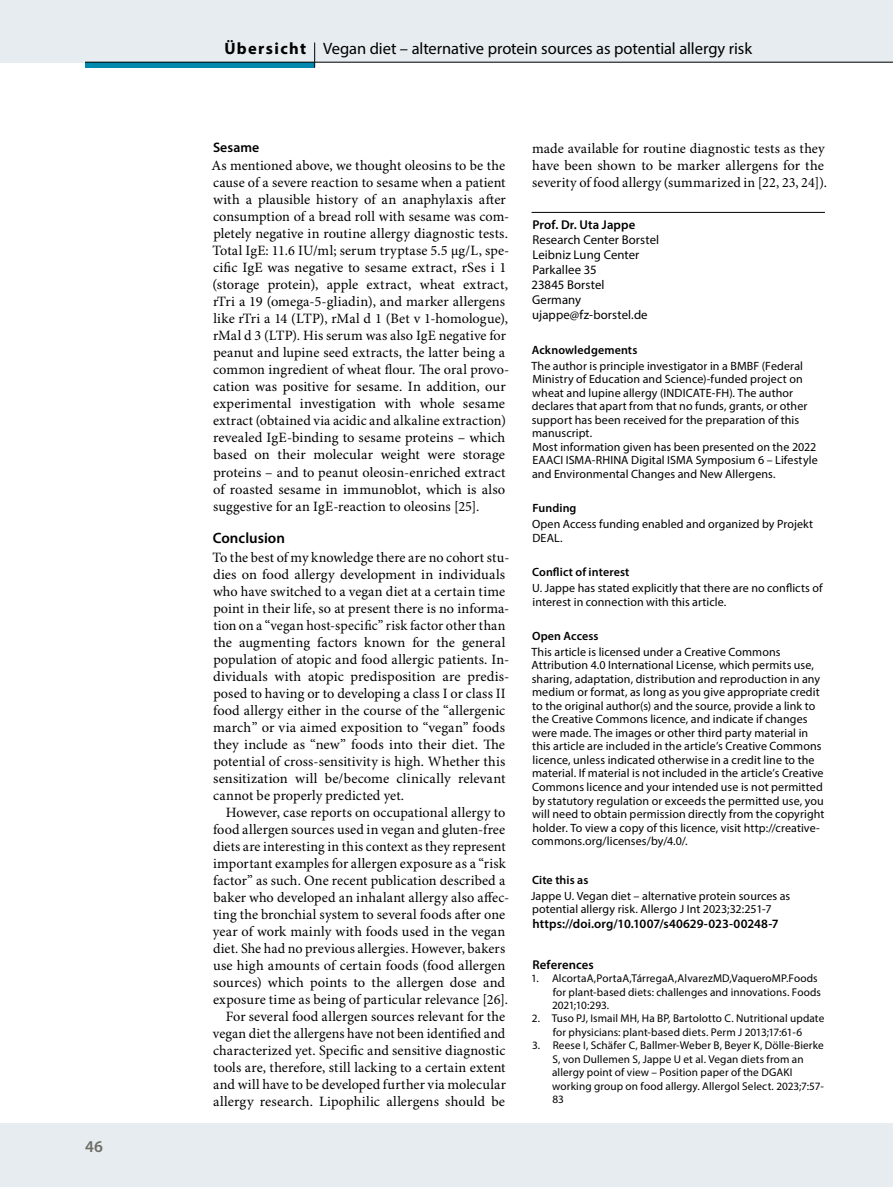
<style>
.page{position:relative;width:893px;height:1187px;background:#fff}
.page>*{position:absolute;margin:0;border:0;box-sizing:border-box;transform-origin:0 0}
.t1{font:16.5px "Myriad Pro";letter-spacing:-.005em;color:#000}
.t2{font:600 16.5px "Myriad Pro";color:#6e6d67}
.SectionHeading_1_x{font:600 15px "Myriad Pro";color:#000}
.Para_x{font:14.25px/17px "Minion Pro";letter-spacing:.005em;color:#000}
.Para_Indent{font:14.25px/17px "Minion Pro";letter-spacing:.01em;color:#000}
.SectionHeading_2_x{font:600 13.8px "Myriad Pro";letter-spacing:.005em;color:#000}
.Para_Box_Author_Appe{font:12.75px "Myriad Pro";letter-spacing:.01em;color:#000}
.NoXML_x3{font:600 12.75px "Myriad Pro";letter-spacing:.005em;color:#000}
.Box_Heading_Author_P{font:600 12.75px "Myriad Pro";letter-spacing:.01em;color:#000}
.Bibliography_Heading{font:600 12.75px "Myriad Pro";letter-spacing:.01em;color:#000}
.Conflict_Para_x{font:12px/13.5px "Myriad Pro";letter-spacing:.005em;color:#000}
.NoXML_x1{font:12px/13.5px "Myriad Pro";letter-spacing:.005em;color:#000}
.Conflict_Heading_x{font:600 12px "Myriad Pro";letter-spacing:.01em;color:#000}
.NoXML_x{font:600 12px "Myriad Pro";letter-spacing:.005em;color:#000}
.t3{font:11.25px/13.4px "Myriad Pro";letter-spacing:.01em;color:#000}
.s1{font-weight:700}
</style>
<div class="page">
<div style="left:0;top:0;width:893px;height:62px;background:#e6ecf0"></div>
<div style="left:0;top:1123px;width:893px;height:63px;background:#e6ecf0"></div>
<hr style="left:531px;top:212px;width:294px;height:1px;background:#000">
<div style="left:85px;top:62px;width:230px;height:5px;background:#0088ad"></div>
<hr style="left:85px;top:62px;width:230px;height:1px;background:#000">
<hr style="left:315px;top:62px;width:578px;height:1px;background:#000">
<svg style="left:314px;top:43px;width:1px;height:24px"></svg>
<p class="t2" style="left:85px;top:1135px;width:19px">46</p>
<p class="t1" style="left:224px;top:38px;width:529px"><span class="s1">Übersicht</span> Vegan diet – alternative protein sources as potential allergy risk</p>
<p class="SectionHeading_2_x" style="left:213px;top:138px;width:48px">Sesame</p>
<p class="Para_x" style="left:211px;top:158px;width:299px">As mentioned above, we thought oleosins to be the cause of a severe reaction to sesame when a patient with a plausible history of an anaphylaxis after consumption of a bread roll with sesame was com&shy;pletely negative in routine allergy diagnostic tests.<br>Total IgE: 11.6 IU/ml; serum tryptase 5.5 µg/L, spe&shy;cific IgE was negative to sesame extract, rSes i 1 (storage protein), apple extract, wheat extract, rTri a 19 (omega-5-gliadin), and marker allergens like rTri a 14 (LTP), rMal d 1 (Bet v 1-homologue), rMal d 3 (LTP). His serum was also IgE negative for peanut and lupine seed extracts, the latter being a common ingredient of wheat flour. The oral provo&shy;cation was positive for sesame. In addition, our experimental investigation with whole sesame extract (obtained via acidic and alkaline extraction) revealed IgE-binding to sesame proteins – which based on their molecular weight were storage proteins – and to peanut oleosin-enriched extract of roasted sesame in immunoblot, which is also suggestive for an IgE-reaction to oleosins [25].</p>
<p class="SectionHeading_1_x" style="left:213px;top:528px;width:74px">Conclusion</p>
<p class="Para_x" style="left:213px;top:549px;width:298px">To the best of my knowledge there are no cohort stu&shy;dies on food allergy development in individuals who have switched to a vegan diet at a certain time point in their life, so at present there is no informa&shy;tion on a “vegan host-specific” risk factor other than the augmenting factors known for the general population of atopic and food allergic patients. In&shy;dividuals with atopic predisposition are predis&shy;posed to having or to developing a class I or class II food allergy either in the course of the “allergenic march” or via aimed exposition to “vegan” foods they include as “new” foods into their diet. The potential of cross-sensitivity is high. Whether this sensitization will be/become clinically relevant cannot be properly predicted yet.</p>
<p class="Para_Indent" style="left:213px;top:804px;width:298px;text-indent:13px">However, case reports on occupational allergy to food allergen sources used in vegan and gluten-free diets are interesting in this context as they represent important examples for allergen exposure as a “risk factor” as such. One recent publication described a baker who developed an inhalant allergy also affec&shy;ting the bronchial system to several foods after one year of work mainly with foods used in the vegan diet. She had no previous allergies. However, bakers use high amounts of certain foods (food allergen sources) which points to the allergen dose and exposure time as being of particular relevance [26].</p>
<p class="Para_Indent" style="left:213px;top:1008px;width:295px;text-align:justify;text-indent:13px">For several food allergen sources relevant for the vegan diet the allergens have not been identified and characterized yet. Specific and sensitive diagnostic tools are, therefore, still lacking to a certain extent and will have to be developed further via molecular allergy research. Lipophilic allergens should be</p>
<p class="Para_Indent" style="left:532px;top:141px;width:296px">made available for routine diagnostic tests as they have been shown to be marker allergens for the severity of food allergy (summarized in [22, 23, 24]).</p>
<p class="Box_Heading_Author_P" style="left:532px;top:217px;width:105px">Prof. Dr. Uta Jappe</p>
<p class="Para_Box_Author_Appe" style="left:532px;top:232px;width:128px">Research Center Borstel</p>
<p class="Para_Box_Author_Appe" style="left:532px;top:247px;width:109px">Leibniz Lung Center</p>
<p class="Para_Box_Author_Appe" style="left:532px;top:262px;width:66px">Parkallee 35</p>
<p class="Para_Box_Author_Appe" style="left:531px;top:277px;width:75px">23845 Borstel</p>
<p class="Para_Box_Author_Appe" style="left:532px;top:292px;width:51px">Germany</p>
<p class="Para_Box_Author_Appe" style="left:532px;top:307px;width:117px">ujappe@fz-borstel.de</p>
<p class="Conflict_Heading_x" style="left:532px;top:342px;width:107px">Acknowledgements</p>
<p class="Conflict_Para_x" style="left:531px;top:358px;width:277px">The author is principle investigator in a BMBF (Federal Ministry of Education and Science)-funded project on wheat and lupine allergy (INDICATE-FH). The author declares that apart from that no funds, grants, or other support has been received for the preparation of this manuscript.</p>
<p class="Conflict_Para_x" style="left:532px;top:439px;width:287px;text-align:justify">Most information given has been presented on the 2022<br>EAACI ISMA-RHINA Digital ISMA Symposium 6 – Lifestyle and Environmental Changes and New Allergens.</p>
<p class="Conflict_Heading_x" style="left:532px;top:500px;width:46px">Funding</p>
<p class="Conflict_Para_x" style="left:532px;top:517px;width:283px">Open Access funding enabled and organized by Projekt<br>DEAL.</p>
<p class="Conflict_Heading_x" style="left:532px;top:564px;width:99px">Conflict of interest</p>
<p class="Conflict_Para_x" style="left:532px;top:581px;width:292px">U. Jappe has stated explicitly that there are no conflicts of interest in connection with this article.</p>
<p class="Conflict_Heading_x" style="left:532px;top:628px;width:68px">Open Access</p>
<p class="Conflict_Para_x" style="left:531px;top:645px;width:294px">This article is licensed under a Creative Commons Attribution 4.0 International License, which permits use, sharing, adaptation, distribution and reproduction in any medium or format, as long as you give appropriate credit to the original author(s) and the source, provide a link to the Creative Commons licence, and indicate if changes were made. The images or other third party material in this article are included in the article’s Creative Commons licence, unless indicated otherwise in a credit line to the material. If material is not included in the article’s Creative Commons licence and your intended use is not permitted by statutory regulation or exceeds the permitted use, you will need to obtain permission directly from the copyright holder. To view a copy of this licence, visit http://creative&shy;commons.org/licenses/by/4.0/.</p>
<p class="NoXML_x" style="left:532px;top:872px;width:58px">Cite this as</p>
<p class="NoXML_x1" style="left:531px;top:888px;width:261px">Jappe U. Vegan diet – alternative protein sources as potential allergy risk. Allergo J Int 2023;32:251-7</p>
<p class="NoXML_x3" style="left:532px;top:915px;width:248px">https://doi.org/10.1007/s40629-023-00248-7</p>
<p class="Bibliography_Heading" style="left:532px;top:956px;width:63px">References</p>
<p class="t3" style="left:552px;top:971px;width:271px;text-indent:-21px">1. AlcortaA,PortaA,TárregaA,AlvarezMD,VaqueroMP.Foods for plant-based diets: challenges and innovations. Foods<br>2021;10:293.</p>
<p class="t3" style="left:532px;top:1011px;width:294px;text-align:center">2. Tuso PJ, Ismail MH, Ha BP, Bartolotto C. Nutritional update for physicians: plant-based diets. Perm J 2013;17:61-6</p>
<p class="t3" style="left:552px;top:1038px;width:273px;text-indent:-20px">3. Reese I, Schäfer C, Ballmer-Weber B, Beyer K, Dölle-Bierke S, von Dullemen S, Jappe U et al. Vegan diets from an allergy point of view – Position paper of the DGAKI working group on food allergy. Allergol Select. 2023;7:57- 83</p>
</div>
